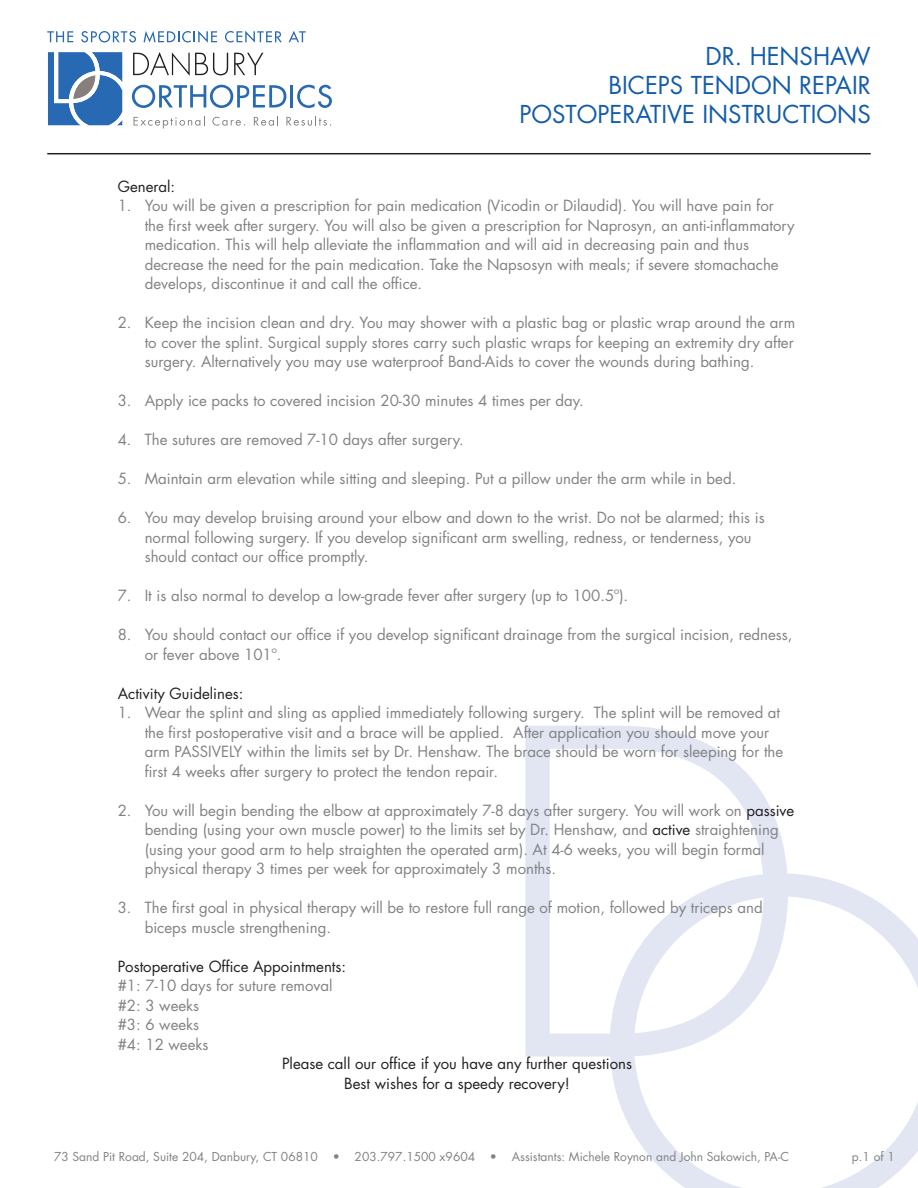
<style>
.page{position:relative;width:918px;height:1188px;background:#fff}
.page>*{position:absolute;margin:0;border:0;box-sizing:border-box;transform-origin:0 0}
.t1{font:24px "Futura Std";color:#135cab}
.t2{font:15px/19.5px "Futura Std";color:#808285}
.t3{font:15px "Futura Std";color:#231f20}
.t4{font:12px "Futura Std";color:#808285}
.s1{color:#231f20}
</style>
<div class="page">
<svg style="left:525px;top:726px;width:393px;height:462px"></svg>
<svg style="left:48px;top:52px;width:74px;height:73px"></svg>
<svg style="left:132px;top:85px;width:154px;height:23px"></svg>
<hr style="left:290px;top:85px;width:3px;height:22px;background:#2869b3">
<svg style="left:297px;top:85px;width:35px;height:23px"></svg>
<svg style="left:133px;top:52px;width:95px;height:24px"></svg>
<svg style="left:234px;top:53px;width:29px;height:22px"></svg>
<svg style="left:134px;top:116px;width:71px;height:13px"></svg>
<svg style="left:212px;top:117px;width:33px;height:9px"></svg>
<svg style="left:254px;top:116px;width:24px;height:10px"></svg>
<svg style="left:286px;top:116px;width:45px;height:10px"></svg>
<svg style="left:47px;top:31px;width:26px;height:11px"></svg>
<svg style="left:81px;top:31px;width:55px;height:12px"></svg>
<svg style="left:144px;top:31px;width:73px;height:12px"></svg>
<svg style="left:225px;top:31px;width:57px;height:12px"></svg>
<svg style="left:289px;top:31px;width:17px;height:11px"></svg>
<hr style="left:47px;top:153px;width:824px;height:1px;background:#231f20">
<p class="t1" style="left:706px;top:41px;width:167px">DR. HENSHAW</p>
<p class="t1" style="left:609px;top:70px;width:264px">BICEPS TENDON REPAIR</p>
<p class="t1" style="left:519px;top:98px;width:353px">POSTOPERATIVE INSTRUCTIONS</p>
<p class="t3" style="left:118px;top:177px;width:59px">General:</p>
<p class="t2" style="left:145px;top:196px;width:651px;text-indent:-27px">1. You will be given a prescription for pain medication (Vicodin or Dilaudid). You will have pain for the first week after surgery. You will also be given a prescription for Naprosyn, an anti-inflammatory medication. This will help alleviate the inflammation and will aid in decreasing pain and thus decrease the need for the pain medication. Take the Napsosyn with meals; if severe stomachache develops, discontinue it and call the office.</p>
<p class="t2" style="left:145px;top:313px;width:652px;text-align:justify;text-indent:-27px">2. Keep the incision clean and dry. You may shower with a plastic bag or plastic wrap around the arm to cover the splint. Surgical supply stores carry such plastic wraps for keeping an extremity dry after surgery. Alternatively you may use waterproof Band-Aids to cover the wounds during bathing.</p>
<p class="t2" style="left:118px;top:391px;width:468px">3. Apply ice packs to covered incision 20-30 minutes 4 times per day.</p>
<p class="t2" style="left:118px;top:430px;width:347px">4. The sutures are removed 7-10 days after surgery.</p>
<p class="t2" style="left:118px;top:469px;width:620px">5. Maintain arm elevation while sitting and sleeping. Put a pillow under the arm while in bed.</p>
<p class="t2" style="left:145px;top:508px;width:622px;text-indent:-27px">6. You may develop bruising around your elbow and down to the wrist. Do not be alarmed; this is normal following surgery. If you develop significant arm swelling, redness, or tenderness, you should contact our office promptly.</p>
<p class="t2" style="left:118px;top:586px;width:512px">7. It is also normal to develop a low-grade fever after surgery (up to 100.5º).</p>
<p class="t2" style="left:145px;top:625px;width:649px;text-indent:-27px">8. You should contact our office if you develop significant drainage from the surgical incision, redness, or fever above 101º.</p>
<p class="t3" style="left:118px;top:684px;width:127px">Activity Guidelines:</p>
<p class="t2" style="left:145px;top:703px;width:640px;text-indent:-27px">1. Wear the splint and sling as applied immediately following surgery. The splint will be removed at the first postoperative visit and a brace will be applied. After application you should move your arm PASSIVELY within the limits set by Dr. Henshaw. The brace should be worn for sleeping for the first 4 weeks after surgery to protect the tendon repair.</p>
<p class="t2" style="left:145px;top:801px;width:651px;text-indent:-27px">2. You will begin bending the elbow at approximately 7-8 days after surgery. You will work on <span class="s1">passive </span>bending (using your own muscle power) to the limits set by Dr. Henshaw, and <span class="s1">active</span> straightening (using your good arm to help straighten the operated arm). At 4-6 weeks, you will begin formal physical therapy 3 times per week for approximately 3 months.</p>
<p class="t2" style="left:145px;top:898px;width:620px;text-indent:-27px">3. The first goal in physical therapy will be to restore full range of motion, followed by triceps and biceps muscle strengthening.</p>
<p class="t3" style="left:118px;top:957px;width:230px">Postoperative Office Appointments:</p>
<p class="t2" style="left:118px;top:976px;width:216px">#1: 7-10 days for suture removal</p>
<p class="t2" style="left:118px;top:996px;width:83px">#2: 3 weeks</p>
<p class="t2" style="left:118px;top:1015px;width:83px">#3: 6 weeks</p>
<p class="t2" style="left:118px;top:1035px;width:92px">#4: 12 weeks</p>
<p class="t3" style="left:282px;top:1054px;width:352px">Please call our office if you have any further questions</p>
<p class="t3" style="left:344px;top:1074px;width:227px">Best wishes for a speedy recovery!</p>
<p class="t4" style="left:54px;top:1149px;width:737px">73 Sand Pit Road, Suite 204, Danbury, CT 06810 • 203.797.1500 x9604 • Assistants: Michele Roynon and John Sakowich, PA-C</p>
<p class="t4" style="left:852px;top:1149px;width:44px">p.1 of 1</p>
</div>
